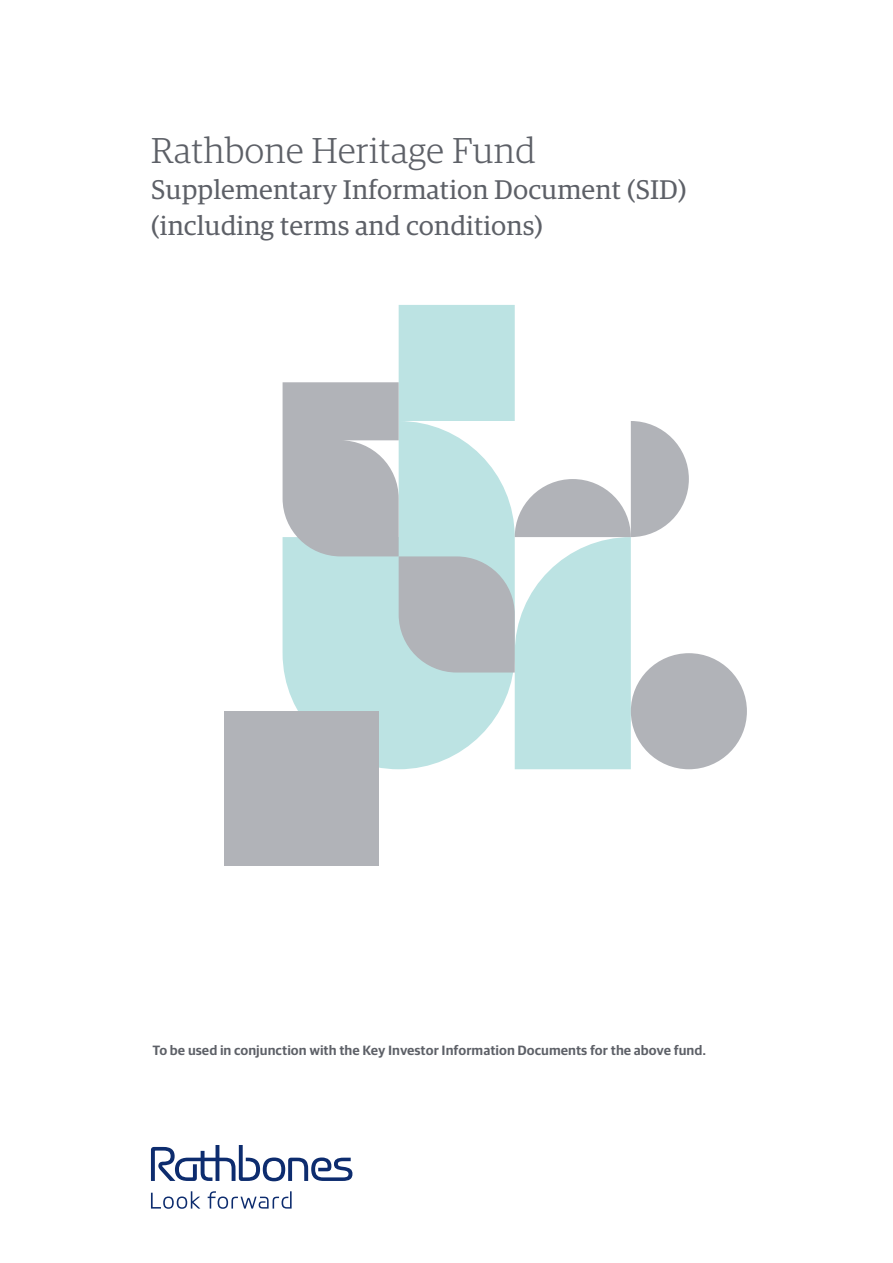
<style>
.page{position:relative;width:893px;height:1263px;background:#fff}
.page>*{position:absolute;margin:0;border:0;box-sizing:border-box;transform-origin:0 0}
.t1{font:300 36px "Guardian RTB Egyp";color:#5d6067}
.t2{font:27px/36px "Guardian RTB Egyp";color:#5d6067}
.t3{font:600 13.5px "Guardian RTB Sans";color:#5d6067}
</style>
<div class="page">
<div style="left:398px;top:305px;width:117px;height:77px;background:#bce3e3"></div>
<div style="left:631px;top:653px;width:116px;height:116px;background:#b1b3b8;border-radius:50%"></div>
<svg style="left:151px;top:1145px;width:201px;height:64px"></svg>
<svg style="left:283px;top:382px;width:406px;height:387px"></svg>
<div style="left:225px;top:711px;width:154px;height:155px;background:#b1b3b8"></div>
<p class="t1" style="left:151px;top:127px;width:386px">Rathbone Heritage Fund</p>
<p class="t2" style="left:151px;top:170px;width:537px">Supplementary Information Document (SID) (including terms and conditions)</p>
<p class="t3" style="left:153px;top:1040px;width:555px">To be used in conjunction with the Key Investor Information Documents for the above fund.</p>
</div>
